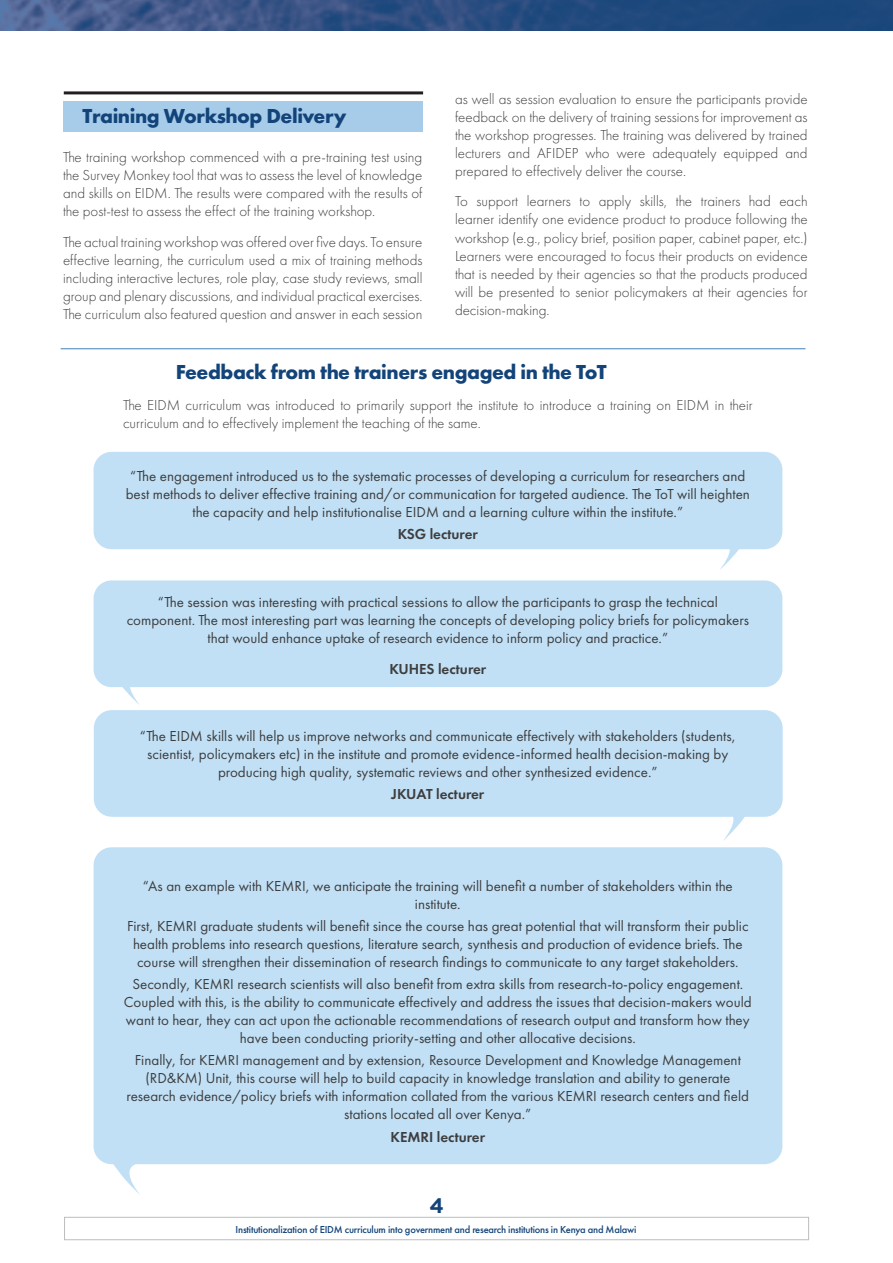
<style>
.page{position:relative;width:893px;height:1263px;background:#fff}
.page>*{position:absolute;margin:0;border:0;box-sizing:border-box;transform-origin:0 0}
.subhead1{font:700 21px "Futura PT";letter-spacing:-.02em;color:#124379}
.t1{font:700 21px "Gotham Pro";color:#124379}
.body_text{font:15px/18px "Futura PT";color:#3e3e3f;text-align:center}
.body_text-2{font:300 15px/18px "Futura PT";color:#3e3e3f;text-align:justify}
.body_text-3{font:600 15px "Futura PT";color:#3e3e3f}
.t2{font:500 10.5px "Futura PT";letter-spacing:-.02em;color:#124379}
</style>
<div class="page">
<div style="left:64px;top:1217px;width:745px;height:23px;border:1px solid #bcbdc0"></div>
<div style="left:94px;top:847px;width:688px;height:317px;background:#c1e0f5;border-radius:18px"></div>
<div style="left:94px;top:710px;width:689px;height:107px;background:#c1e0f5;border-radius:18px"></div>
<svg style="left:714px;top:816px;width:38px;height:25px"></svg>
<div style="left:94px;top:580px;width:688px;height:107px;background:#c1e0f5;border-radius:18px"></div>
<svg style="left:122px;top:687px;width:18px;height:18px"></svg>
<div style="left:94px;top:452px;width:688px;height:97px;background:#c1e0f5;border-radius:18px"></div>
<svg style="left:710px;top:549px;width:38px;height:21px"></svg>
<div style="left:64px;top:102px;width:359px;height:30px;background:#a7ccea"></div>
<hr style="left:64px;top:91px;width:359px;height:3px;background:#231f20">
<hr style="left:61px;top:348px;width:744px;height:1px;background:#4080bb">
<svg style="left:111px;top:1164px;width:38px;height:30px"></svg>
<img style="left:0;top:0;width:893px;height:30px">
<p class="subhead1" style="left:83px;top:102px;width:265px">Training Workshop Delivery</p>
<p class="body_text-2" style="left:63px;top:148px;width:361px">The training workshop commenced with a pre-training test using the Survey Monkey tool that was to assess the level of knowledge and skills on EIDM. The results were compared with the results of the post-test to assess the effect of the training workshop.</p>
<p class="body_text-2" style="left:63px;top:233px;width:361px">The actual training workshop was offered over five days. To ensure effective learning, the curriculum used a mix of training methods including interactive lectures, role play, case study reviews, small group and plenary discussions, and individual practical exercises.<br>The curriculum also featured question and answer in each session</p>
<p class="body_text-2" style="left:455px;top:90px;width:354px">as well as session evaluation to ensure the participants provide feedback on the delivery of training sessions for improvement as the workshop progresses. The training was delivered by trained lecturers and AFIDEP who were adequately equipped and prepared to effectively deliver the course.</p>
<p class="body_text-2" style="left:455px;top:193px;width:354px">To support learners to apply skills, the trainers had each learner identify one evidence product to produce following the workshop (e.g., policy brief, position paper, cabinet paper, etc.)<br>Learners were encouraged to focus their products on evidence that is needed by their agencies so that the products produced will be presented to senior policymakers at their agencies for decision-making.</p>
<p class="subhead1" style="left:176px;top:359px;width:432px">Feedback from the trainers engaged in the ToT</p>
<p class="body_text-2" style="left:123px;top:396px;width:631px">The EIDM curriculum was introduced to primarily support the institute to introduce a training on EIDM in their curriculum and to effectively implement the teaching of the same.</p>
<p class="body_text" style="left:126px;top:467px;width:626px">“The engagement introduced us to the systematic processes of developing a curriculum for researchers and best methods to deliver effective training and/or communication for targeted audience. The ToT will heighten the capacity and help institutionalise EIDM and a learning culture within the institute.”</p>
<p class="body_text-3" style="left:398px;top:524px;width:82px">KSG lecturer</p>
<p class="body_text" style="left:127px;top:593px;width:624px">“The session was interesting with practical sessions to allow the participants to grasp the technical component. The most interesting part was learning the concepts of developing policy briefs for policymakers that would enhance uptake of research evidence to inform policy and practice.”</p>
<p class="body_text-3" style="left:389px;top:660px;width:98px">KUHES lecturer</p>
<p class="body_text" style="left:140px;top:727px;width:597px">“The EIDM skills will help us improve networks and communicate effectively with stakeholders (students, scientist, policymakers etc) in the institute and promote evidence-informed health decision-making by producing high quality, systematic reviews and other synthesized evidence.”</p>
<p class="body_text-3" style="left:391px;top:785px;width:95px">JKUAT lecturer</p>
<p class="body_text" style="left:143px;top:876px;width:591px">“As an example with KEMRI, we anticipate the training will benefit a number of stakeholders within the institute.</p>
<p class="body_text" style="left:127px;top:917px;width:623px">First, KEMRI graduate students will benefit since the course has great potential that will transform their public health problems into research questions, literature search, synthesis and production of evidence briefs. The course will strengthen their dissemination of research findings to communicate to any target stakeholders.</p>
<p class="body_text" style="left:124px;top:975px;width:629px">Secondly, KEMRI research scientists will also benefit from extra skills from research-to-policy engagement.<br>Coupled with this, is the ability to communicate effectively and address the issues that decision-makers would want to hear, they can act upon the actionable recommendations of research output and transform how they have been conducting priority-setting and other allocative decisions.</p>
<p class="body_text" style="left:127px;top:1051px;width:624px">Finally, for KEMRI management and by extension, Resource Development and Knowledge Management (RD&amp;KM) Unit, this course will help to build capacity in knowledge translation and ability to generate research evidence/policy briefs with information collated from the various KEMRI research centers and field stations located all over Kenya.”</p>
<p class="body_text-3" style="left:390px;top:1127px;width:96px">KEMRI lecturer</p>
<h1 class="t1" style="left:429px;top:1193px;width:16px">4</h1>
<p class="t2" style="left:236px;top:1223px;width:402px">Institutionalization of EIDM curriculum into government and research institutions in Kenya and Malawi</p>
</div>
